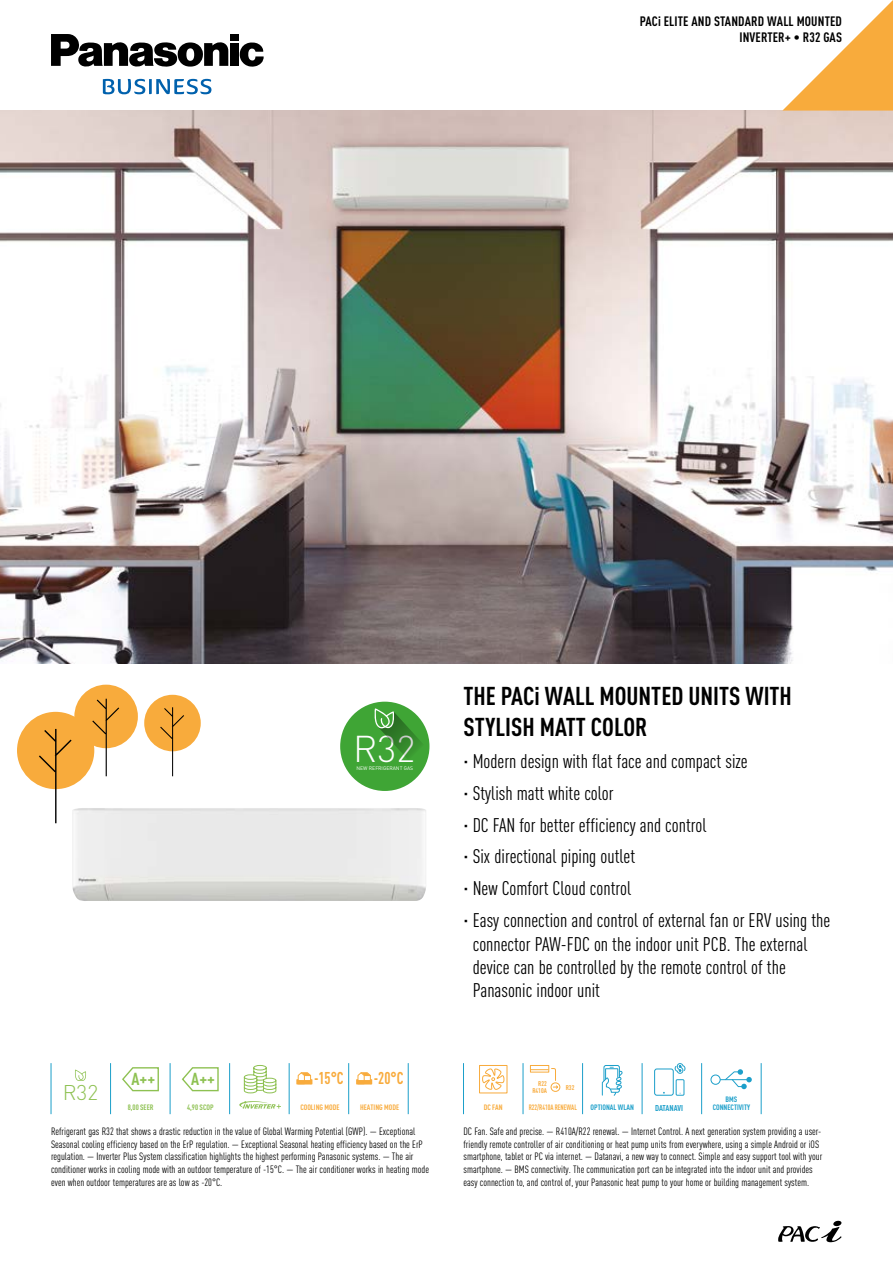
<style>
.page{position:relative;width:893px;height:1263px;background:#fff}
.page>*{position:absolute;margin:0;border:0;box-sizing:border-box;transform-origin:0 0}
.t1{font:300 36.9px "DIN";color:#fff}
.t2{font:700 25.5px/30.6px "DIN Cond";color:#000}
.t3{font:300 21px "DIN";color:#8ec152}
.t4{font:19.5px/32px "DIN Cond";color:#000}
.t5{font:700 17.1px "DIN Cond";color:#8ec152}
.t6{font:700 16.95px "DIN Cond";color:#f8ab3c;scale:.9 1}
.t7{font:700 13.5px/16.2px "DIN Cond";letter-spacing:.01em;color:#000;text-align:right}
.t8{font:10.5px/12.6px "DIN Cond";color:#000}
.t9{font:700 8.4px "DIN Cond";letter-spacing:-.005em;color:#1c9fca}
.t10{font:700 7.8px "DIN Cond";color:#f8ab3c}
.t11{font:700 7.8px/7.5px "DIN Cond";color:#1c9fca;text-align:center}
.t12{font:700 7.8px "DIN Cond";color:#8ec152}
.t13{font:700 7.8px "DIN Cond";color:#f8ab3c;scale:.86 1}
.t14{font:700 6.75px/6.6px "DIN Cond";color:#f8ab3c;text-align:right}
.t15{font:5.1px "DIN";color:#fff}
</style>
<div class="page">
<img style="left:0;top:111px;width:893px;height:552px">
<div style="left:17px;top:712px;width:77px;height:77px;background:#f8ab3c;border-radius:50%"></div>
<svg style="left:39px;top:729px;width:33px;height:94px"></svg>
<div style="left:144px;top:695px;width:57px;height:56px;background:#f8ab3c;border-radius:50%"></div>
<svg style="left:160px;top:707px;width:24px;height:69px"></svg>
<div style="left:74px;top:685px;width:64px;height:63px;background:#f8ab3c;border-radius:50%"></div>
<svg style="left:92px;top:699px;width:27px;height:77px"></svg>
<svg style="left:122px;top:1067px;width:37px;height:25px"></svg>
<svg style="left:181px;top:1067px;width:38px;height:25px"></svg>
<svg style="left:782px;top:0;width:111px;height:111px"></svg>
<svg style="left:778px;top:1220px;width:64px;height:22px"></svg>
<svg style="left:240px;top:42px;width:24px;height:25px"></svg>
<div style="left:230px;top:34px;width:9px;height:6px;background:#000"></div>
<div style="left:230px;top:43px;width:9px;height:23px;background:#000"></div>
<svg style="left:51px;top:34px;width:177px;height:33px"></svg>
<svg style="left:103px;top:79px;width:108px;height:15px"></svg>
<svg style="left:239px;top:1101px;width:42px;height:7px"></svg>
<svg style="left:243px;top:1065px;width:34px;height:29px"></svg>
<svg style="left:296px;top:1072px;width:16px;height:13px"></svg>
<svg style="left:601px;top:1065px;width:22px;height:31px"></svg>
<svg style="left:75px;top:1069px;width:11px;height:12px"></svg>
<div style="left:530px;top:1065px;width:19px;height:7px;border:1px solid #f8ab3c"></div>
<svg style="left:530px;top:1067px;width:28px;height:22px"></svg>
<div style="left:551px;top:1082px;width:9px;height:10px;border:1px solid #f8ab3c;border-radius:50%"></div>
<svg style="left:356px;top:1072px;width:16px;height:13px"></svg>
<svg style="left:482px;top:1068px;width:23px;height:22px"></svg>
<div style="left:479px;top:1065px;width:28px;height:28px;border:1px solid #f8ab3c"></div>
<svg style="left:674px;top:1063px;width:12px;height:11px"></svg>
<div style="left:654px;top:1068px;width:20px;height:28px;border:1px solid #1c9fca;border-radius:2px"></div>
<div style="left:676px;top:1079px;width:8px;height:17px;border:1px solid #1c9fca"></div>
<div style="left:710px;top:1074px;width:11px;height:11px;border:1px solid #1c9fca;border-radius:50%"></div>
<svg style="left:720px;top:1069px;width:32px;height:20px"></svg>
<div style="left:340px;top:702px;width:89px;height:89px;background:#3fa535;border-radius:50%"></div>
<svg style="left:374px;top:708px;width:53px;height:55px"></svg>
<hr style="left:51px;top:1063px;width:1px;height:51px;background:#1c9fca">
<hr style="left:289px;top:1063px;width:1px;height:51px;background:#1c9fca">
<hr style="left:582px;top:1063px;width:1px;height:51px;background:#1c9fca">
<hr style="left:170px;top:1063px;width:1px;height:51px;background:#1c9fca">
<hr style="left:463px;top:1063px;width:1px;height:51px;background:#1c9fca">
<hr style="left:408px;top:1063px;width:1px;height:51px;background:#1c9fca">
<hr style="left:701px;top:1063px;width:1px;height:51px;background:#1c9fca">
<hr style="left:761px;top:1063px;width:1px;height:51px;background:#1c9fca">
<hr style="left:110px;top:1063px;width:1px;height:51px;background:#1c9fca">
<hr style="left:348px;top:1063px;width:1px;height:51px;background:#1c9fca">
<hr style="left:642px;top:1063px;width:1px;height:51px;background:#1c9fca">
<hr style="left:229px;top:1063px;width:1px;height:51px;background:#1c9fca">
<hr style="left:523px;top:1063px;width:1px;height:51px;background:#1c9fca">
<p class="t7" style="left:640px;top:12px;width:204px">PACi ELITE AND STANDARD WALL MOUNTED<br>INVERTER+ • R32 GAS</p>
<h3 class="t3" style="left:63px;top:1080px;width:37px">R32</h3>
<h3 class="t5" style="left:132px;top:1068px;width:25px">A++</h3>
<p class="t12" style="left:128px;top:1102px;width:27px">8,00 SEER</p>
<h3 class="t5" style="left:191px;top:1068px;width:25px">A++</h3>
<p class="t12" style="left:187px;top:1102px;width:28px">4,90 SCOP</p>
<h1 class="t1" style="left:353px;top:726px;width:64px">R32</h1>
<p class="t15" style="left:356px;top:765px;width:58px">NEW REFRIGERANT GAS</p>
<h3 class="t6" style="left:314px;top:1068px;width:35px">-15°C</h3>
<p class="t10" style="left:300px;top:1102px;width:41px">COOLING MODE</p>
<h3 class="t6" style="left:374px;top:1068px;width:35px">-20°C</h3>
<p class="t10" style="left:360px;top:1102px;width:41px">HEATING MODE</p>
<h2 class="t2" style="left:463px;top:680px;width:330px">THE PACi WALL MOUNTED UNITS WITH<br>STYLISH MATT COLOR</h2>
<h3 class="t4" style="left:463px;top:745px;width:368px">· Modern design with flat face and compact size<br>· Stylish matt white color<br>· DC FAN for better efficiency and control<br>· Six directional piping outlet<br>· New Comfort Cloud control<br>· Easy connection and control of external fan or ERV using the</h3>
<h3 class="t4" style="left:473px;top:932px;width:336px;line-height:23.4px">connector PAW-FDC on the indoor unit PCB. The external device can be controlled by the remote control of the<br>Panasonic indoor unit</h3>
<p class="t14" style="left:532px;top:1080px;width:16px">R22<br>R410A</p>
<p class="t14" style="left:566px;top:1084px;width:10px">R32</p>
<p class="t10" style="left:484px;top:1102px;width:21px">DC FAN</p>
<p class="t9" style="left:655px;top:1103px;width:29px">DATANAVI</p>
<p class="t11" style="left:713px;top:1096px;width:39px">BMS<br>CONNECTIVITY</p>
<p class="t13" style="left:529px;top:1102px;width:58px">R22/R410A RENEWAL</p>
<p class="t11" style="left:590px;top:1103px;width:45px">OPTIONAL WLAN</p>
<p class="t8" style="left:51px;top:1125px;width:379px">Refrigerant gas R32 that shows a drastic reduction in the value of Global Warming Potential (GWP). — Exceptional Seasonal cooling efficiency based on the ErP regulation. — Exceptional Seasonal heating efficiency based on the ErP regulation. — Inverter Plus System classification highlights the highest performing Panasonic systems. — The air conditioner works in cooling mode with an outdoor temperature of -15°C. — The air conditioner works in heating mode even when outdoor temperatures are as low as -20°C.</p>
<p class="t8" style="left:463px;top:1125px;width:360px">DC Fan. Safe and precise. — R410A/R22 renewal. — Internet Control. A next generation system providing a user&shy;friendly remote controller of air conditioning or heat pump units from everywhere, using a simple Android or iOS smartphone, tablet or PC via internet. — Datanavi, a new way to connect. Simple and easy support tool with your smartphone. — BMS connectivity. The communication port can be integrated into the indoor unit and provides easy connection to, and control of, your Panasonic heat pump to your home or building management system.</p>
</div>
